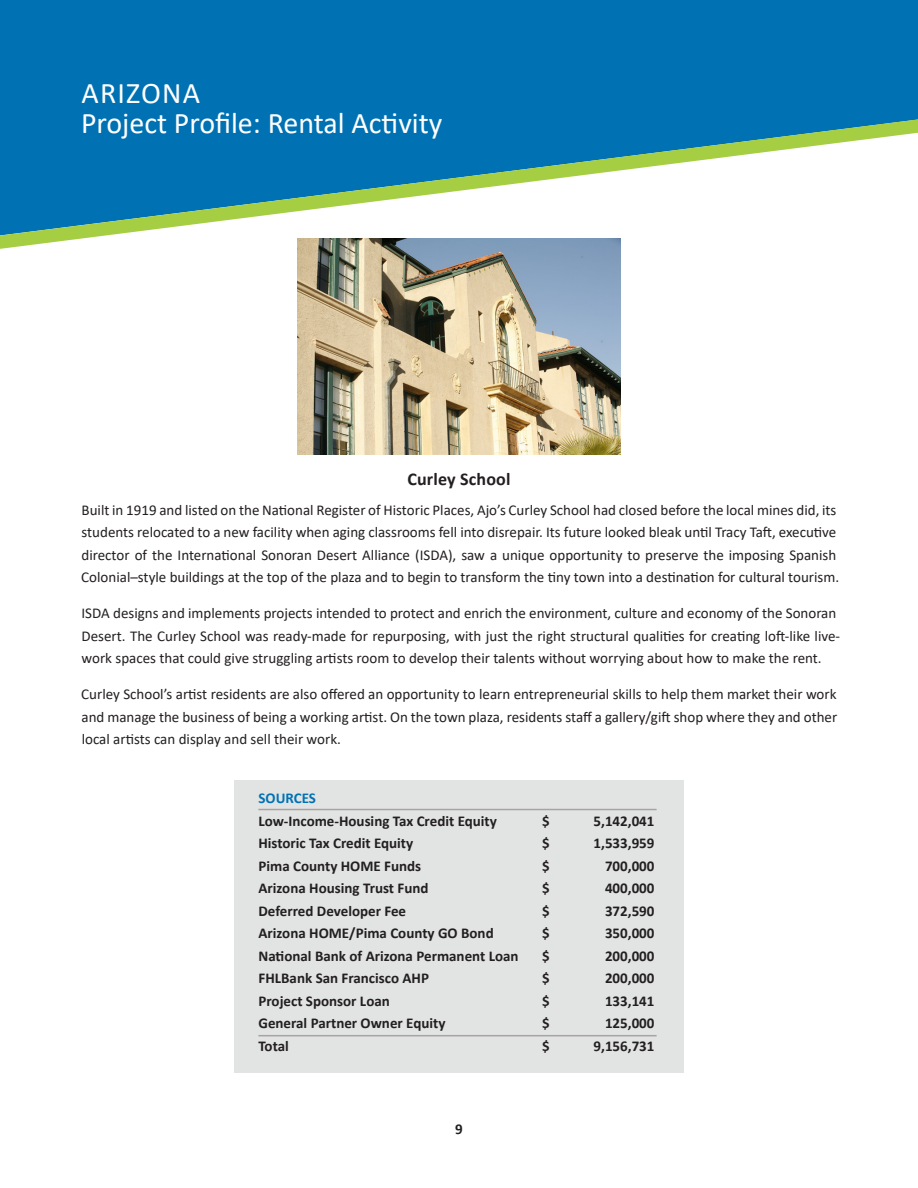
<style>
.page{position:relative;width:918px;height:1188px;background:#fff}
.page>*{position:absolute;margin:0;border:0;box-sizing:border-box;transform-origin:0 0}
.t1{font:30px "Calibri";letter-spacing:.015em;color:#fff}
.t2{font:30px "Calibri";letter-spacing:.04em;color:#fff}
.t3{font:700 18px "Calibri";letter-spacing:.01em;color:#231f20}
.FHLB_Paragraph_Spaci{font:15px/22.5px "Calibri";color:#231f20}
.t4{font:700 15px "Calibri";color:#231f20}
.t5{font:700 15px "Calibri";color:#0072b4}
</style>
<div class="page">
<div style="left:0;top:0;width:918px;height:119px;background:#0072b4"></div>
<svg style="left:0;top:119px;width:918px;height:130px"></svg>
<div style="left:234px;top:780px;width:450px;height:293px;background:#e2e4e4"></div>
<hr style="left:258px;top:1035px;width:399px;height:1px;background:#a7a3a0">
<hr style="left:258px;top:809px;width:399px;height:1px;background:#a7a3a0">
<img style="left:297px;top:239px;width:324px;height:215px">
<p class="t2" style="left:82px;top:73px;width:120px">ARIZONA</p>
<p class="t1" style="left:81px;top:103px;width:363px">Project Profile: Rental Activity</p>
<p class="t3" style="left:407px;top:467px;width:105px">Curley School</p>
<p class="FHLB_Paragraph_Spaci" style="left:81px;top:498px;width:759px">Built in 1919 and listed on the National Register of Historic Places, Ajo’s Curley School had closed before the local mines did, its students relocated to a new facility when aging classrooms fell into disrepair. Its future looked bleak until Tracy Taft, executive director of the International Sonoran Desert Alliance (ISDA), saw a unique opportunity to preserve the imposing Spanish Colonial–style buildings at the top of the plaza and to begin to transform the tiny town into a destination for cultural tourism.</p>
<p class="FHLB_Paragraph_Spaci" style="left:82px;top:602px;width:760px">ISDA designs and implements projects intended to protect and enrich the environment, culture and economy of the Sonoran<br>Desert. The Curley School was ready-made for repurposing, with just the right structural qualities for creating loft-like live&shy;work spaces that could give struggling artists room to develop their talents without worrying about how to make the rent.</p>
<p class="FHLB_Paragraph_Spaci" style="left:81px;top:683px;width:758px;text-align:justify">Curley School’s artist residents are also offered an opportunity to learn entrepreneurial skills to help them market their work and manage the business of being a working artist. On the town plaza, residents staff a gallery/gift shop where they and other local artists can display and sell their work.</p>
<p class="t5" style="left:259px;top:788px;width:59px">SOURCES</p>
<p class="t4" style="left:259px;top:810px;width:240px">Low-Income-Housing Tax Credit Equity</p>
<p class="t4" style="left:542px;top:810px;width:9px">$</p>
<p class="t4" style="left:594px;top:810px;width:62px">5,142,041</p>
<p class="t4" style="left:259px;top:833px;width:156px">Historic Tax Credit Equity</p>
<p class="t4" style="left:542px;top:833px;width:9px">$</p>
<p class="t4" style="left:594px;top:833px;width:62px">1,533,959</p>
<p class="t4" style="left:259px;top:855px;width:164px">Pima County HOME Funds</p>
<p class="t4" style="left:542px;top:855px;width:9px">$</p>
<p class="t4" style="left:605px;top:855px;width:51px">700,000</p>
<p class="t4" style="left:259px;top:878px;width:172px">Arizona Housing Trust Fund</p>
<p class="t4" style="left:542px;top:878px;width:9px">$</p>
<p class="t4" style="left:605px;top:878px;width:51px">400,000</p>
<p class="t4" style="left:259px;top:900px;width:149px">Deferred Developer Fee</p>
<p class="t4" style="left:542px;top:900px;width:9px">$</p>
<p class="t4" style="left:605px;top:900px;width:51px">372,590</p>
<p class="t4" style="left:259px;top:923px;width:237px">Arizona HOME/Pima County GO Bond</p>
<p class="t4" style="left:542px;top:923px;width:9px">$</p>
<p class="t4" style="left:605px;top:923px;width:51px">350,000</p>
<p class="t4" style="left:259px;top:945px;width:262px">National Bank of Arizona Permanent Loan</p>
<p class="t4" style="left:542px;top:945px;width:9px">$</p>
<p class="t4" style="left:605px;top:945px;width:51px">200,000</p>
<p class="t4" style="left:259px;top:968px;width:172px">FHLBank San Francisco AHP</p>
<p class="t4" style="left:542px;top:968px;width:9px">$</p>
<p class="t4" style="left:605px;top:968px;width:51px">200,000</p>
<p class="t4" style="left:259px;top:990px;width:133px">Project Sponsor Loan</p>
<p class="t4" style="left:542px;top:990px;width:9px">$</p>
<p class="t4" style="left:605px;top:990px;width:51px">133,141</p>
<p class="t4" style="left:259px;top:1013px;width:189px">General Partner Owner Equity</p>
<p class="t4" style="left:542px;top:1013px;width:9px">$</p>
<p class="t4" style="left:605px;top:1013px;width:51px">125,000</p>
<p class="t4" style="left:259px;top:1035px;width:32px">Total</p>
<p class="t4" style="left:542px;top:1035px;width:9px">$</p>
<p class="t4" style="left:594px;top:1035px;width:62px">9,156,731</p>
<p class="t4" style="left:455px;top:1118px;width:9px">9</p>
</div>
